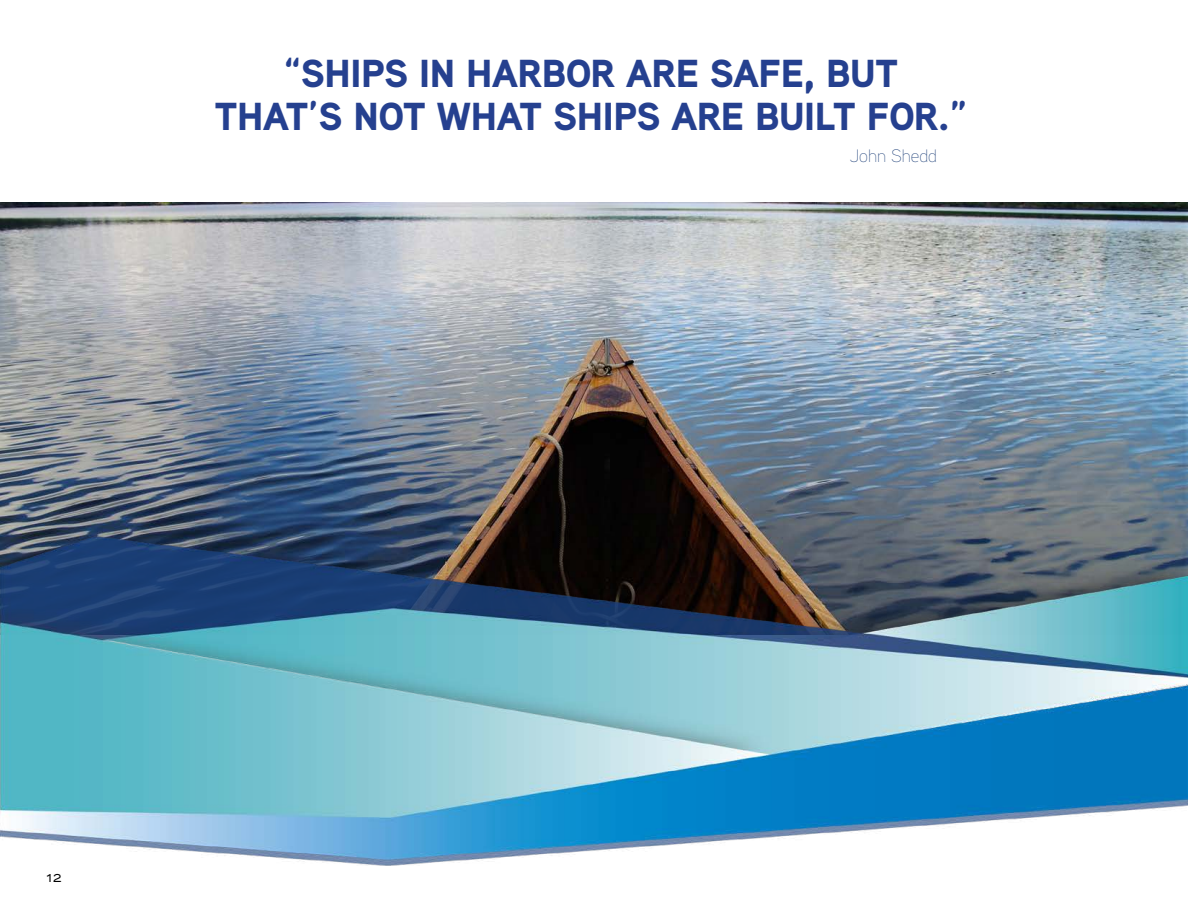
<style>
.page{position:relative;width:1188px;height:918px;background:#fff}
.page>*{position:absolute;margin:0;border:0;box-sizing:border-box;transform-origin:0 0}
.t1{font:39px/43.5px "Aaux Pro Black SC";letter-spacing:-.01em;color:#25408f;text-align:center}
.t2{font:100 18px "Aaux Pro";color:#1e4079}
.t3{font:16.5px "Aaux Pro Regular OSF";color:#000}
</style>
<div class="page">
<img style="left:0;top:203px;width:1188px;height:317px">
<img style="left:0;top:520px;width:1188px;height:345px">
<p class="t1" style="left:214px;top:50px;width:755px">“SHIPS IN HARBOR ARE SAFE, BUT<br>THAT’S NOT WHAT SHIPS ARE BUILT FOR.”</p>
<p class="t2" style="left:850px;top:145px;width:89px">John Shedd</p>
<p class="t3" style="left:46px;top:865px;width:18px">12</p>
</div>
